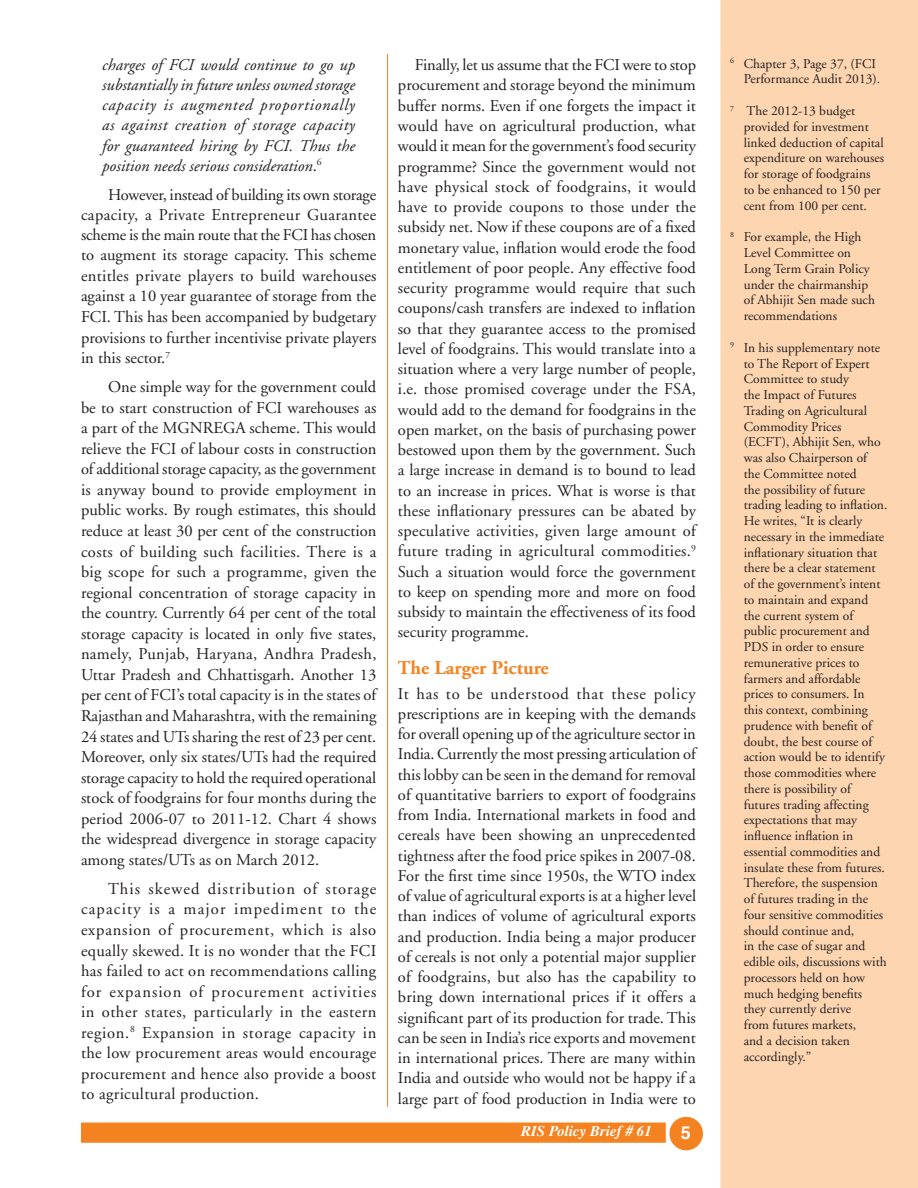
<style>
.page{position:relative;width:918px;height:1188px;background:#fff}
.page>*{position:absolute;margin:0;border:0;box-sizing:border-box;transform-origin:0 0}
.heading{font:700 19.5px "Adobe Garamond";color:#f58220}
.t1{font:700 18px "Helvetica";color:#fff}
.bodytext{font:16.5px/20.5px "Adobe Garamond";color:#231f20;text-align:justify}
.in{font:16.5px/20.2px "Adobe Garamond";color:#231f20;text-align:justify}
.bodytext-2{font:italic 16.5px/20.2px "Adobe Garamond";color:#231f20;text-align:justify}
.t2{font:italic 700 15px "Times";color:#fff}
.endnote_text{font:13.5px/15.8px "Adobe Garamond";color:#231f20}
.s1{font-style:normal}
</style>
<div class="page">
<div style="left:670px;top:1118px;width:32px;height:32px;background:#f58220;border-radius:50%"></div>
<div style="left:669px;top:1117px;width:34px;height:33px;border:2px solid #f58220;border-radius:50%"></div>
<div style="left:81px;top:1123px;width:585px;height:20px;background:#f58220;border:2px solid #f58220"></div>
<div style="left:720px;top:0;width:198px;height:1188px;background:#fdd5b0"></div>
<hr style="left:387px;top:54px;width:1px;height:1053px;background:#f58220">
<p class="bodytext-2" style="left:102px;top:55px;width:254px">charges of FCI would continue to go up substantially in future unless owned storage capacity is augmented proportionally as against creation of storage capacity for guaranteed hiring by FCI. Thus the position needs serious consideration<span class="s1">.</span><sup>6</sup></p>
<p class="bodytext" style="left:81px;top:185px;width:297px;text-indent:27px">However, instead of building its own storage capacity, a Private Entrepreneur Guarantee scheme is the main route that the FCI has chosen to augment its storage capacity. This scheme entitles private players to build warehouses against a 10 year guarantee of storage from the FCI. This has been accompanied by budgetary provisions to further incentivise private players in this sector.<sup>7</sup></p>
<p class="bodytext" style="left:81px;top:377px;width:297px;text-indent:27px">One simple way for the government could be to start construction of FCI warehouses as a part of the MGNREGA scheme. This would relieve the FCI of labour costs in construction of additional storage capacity, as the government is anyway bound to provide employment in public works. By rough estimates, this should reduce at least 30 per cent of the construction costs of building such facilities. There is a big scope for such a programme, given the regional concentration of storage capacity in the country. Currently 64 per cent of the total storage capacity is located in only five states, namely, Punjab, Haryana, Andhra Pradesh, Uttar Pradesh and Chhattisgarh. Another 13 per cent of FCI’s total capacity is in the states of Rajasthan and Maharashtra, with the remaining 24 states and UTs sharing the rest of 23 per cent.<br>Moreover, only six states/UTs had the required storage capacity to hold the required operational stock of foodgrains for four months during the period 2006-07 to 2011-12. Chart 4 shows the widespread divergence in storage capacity among states/UTs as on March 2012.</p>
<p class="bodytext" style="left:81px;top:879px;width:297px;text-indent:27px">This skewed distribution of storage capacity is a major impediment to the expansion of procurement, which is also equally skewed. It is no wonder that the FCI has failed to act on recommendations calling for expansion of procurement activities in other states, particularly in the eastern region.<sup>8</sup> Expansion in storage capacity in the low procurement areas would encourage procurement and hence also provide a boost to agricultural production.</p>
<p class="bodytext" style="left:398px;top:55px;width:300px;text-indent:17px">Finally, let us assume that the FCI were to stop procurement and storage beyond the minimum buffer norms. Even if one forgets the impact it would have on agricultural production, what would it mean for the government’s food security programme? Since the government would not have physical stock of foodgrains, it would have to provide coupons to those under the subsidy net. Now if these coupons are of a fixed monetary value, inflation would erode the food entitlement of poor people. Any effective food security programme would require that such coupons/cash transfers are indexed to inflation so that they guarantee access to the promised level of foodgrains. This would translate into a situation where a very large number of people, i.e. those promised coverage under the FSA, would add to the demand for foodgrains in the open market, on the basis of purchasing power bestowed upon them by the government. Such a large increase in demand is to bound to lead to an increase in prices. What is worse is that these inflationary pressures can be abated by speculative activities, given large amount of future trading in agricultural commodities.<sup>9<br></sup>Such a situation would force the government to keep on spending more and more on food subsidy to maintain the effectiveness of its food security programme.</p>
<p class="heading" style="left:398px;top:657px;width:152px">The Larger Picture</p>
<p class="in" style="left:398px;top:684px;width:300px">It has to be understood that these policy prescriptions are in keeping with the demands for overall opening up of the agriculture sector in India. Currently the most pressing articulation of this lobby can be seen in the demand for removal of quantitative barriers to export of foodgrains from India. International markets in food and cereals have been showing an unprecedented tightness after the food price spikes in 2007-08.<br>For the first time since 1950s, the WTO index of value of agricultural exports is at a higher level than indices of volume of agricultural exports and production. India being a major producer of cereals is not only a potential major supplier of foodgrains, but also has the capability to bring down international prices if it offers a significant part of its production for trade. This can be seen in India’s rice exports and movement in international prices. There are many within India and outside who would not be happy if a large part of food production in India were to</p>
<p class="t2" style="left:521px;top:1122px;width:132px">RIS Policy Brief # 61</p>
<p class="t1" style="left:681px;top:1122px;width:12px">5</p>
<p class="endnote_text" style="left:744px;top:56px;width:138px;text-indent:-14px"><sup>6</sup> Chapter 3, Page 37, (FCI<br>Performance Audit 2013).</p>
<p class="endnote_text" style="left:744px;top:103px;width:142px;text-indent:-14px"><sup>7</sup> The 2012-13 budget provided for investment linked deduction of capital expenditure on warehouses for storage of foodgrains to be enhanced to 150 per cent from 100 per cent.</p>
<p class="endnote_text" style="left:744px;top:230px;width:133px;text-indent:-14px"><sup>8</sup> For example, the High<br>Level Committee on<br>Long Term Grain Policy under the chairmanship of Abhijit Sen made such recommendations</p>
<p class="endnote_text" style="left:744px;top:340px;width:145px;text-indent:-14px"><sup>9</sup> In his supplementary note to The Report of Expert<br>Committee to study<br>the Impact of Futures<br>Trading on Agricultural<br>Commodity Prices (ECFT), Abhijit Sen, who was also Chairperson of<br>the Committee noted<br>the possibility of future trading leading to inflation.<br>He writes, “It is clearly necessary in the immediate inflationary situation that there be a clear statement of the government’s intent to maintain and expand the current system of public procurement and<br>PDS in order to ensure remunerative prices to farmers and affordable prices to consumers. In<br>this context, combining prudence with benefit of doubt, the best course of action would be to identify those commodities where there is possibility of futures trading affecting expectations that may influence inflation in essential commodities and insulate these from futures.<br>Therefore, the suspension of futures trading in the four sensitive commodities should continue and,<br>in the case of sugar and edible oils, discussions with processors held on how much hedging benefits they currently derive<br>from futures markets,<br>and a decision taken accordingly.”</p>
</div>
